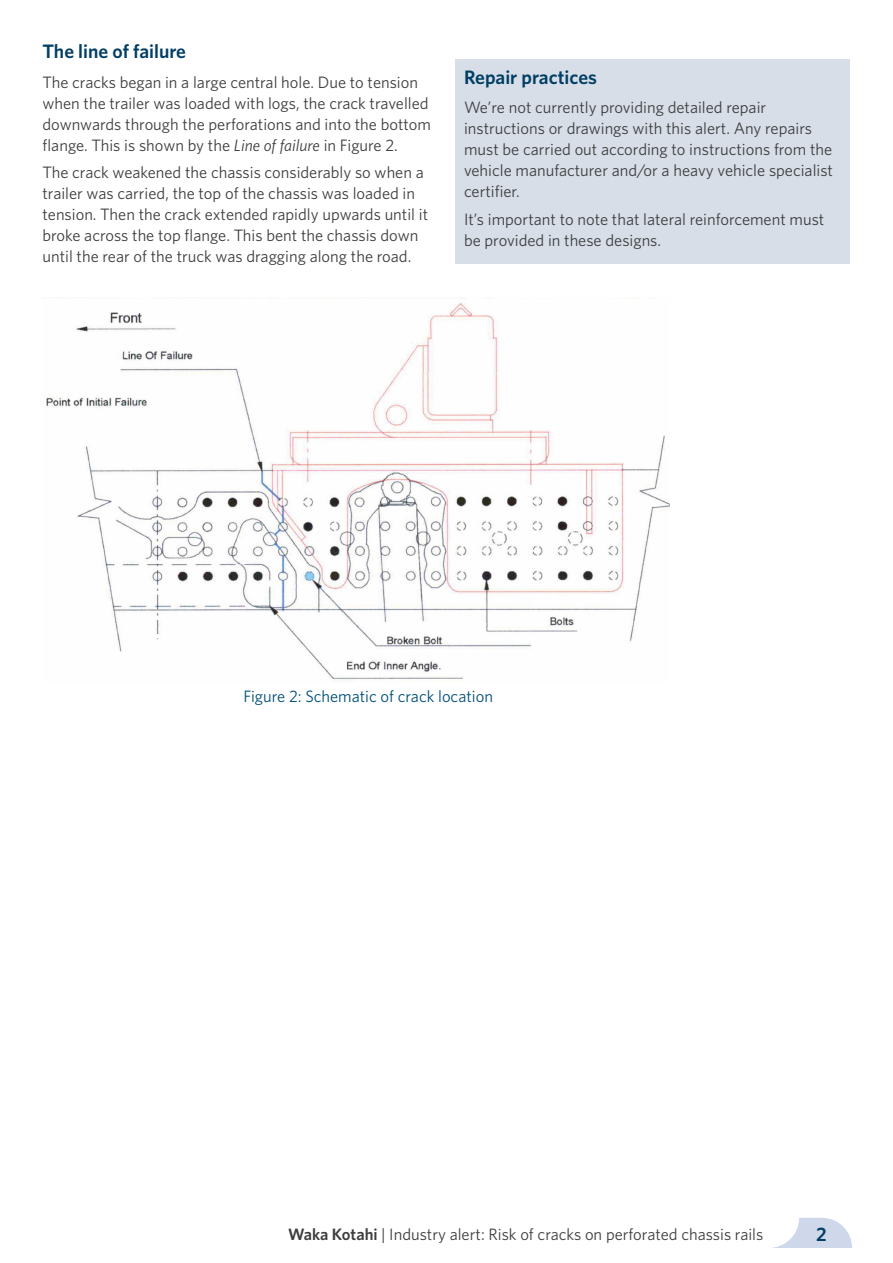
<style>
.page{position:relative;width:893px;height:1263px;background:#fff}
.page>*{position:absolute;margin:0;border:0;box-sizing:border-box;transform-origin:0 0}
.sub_heading{font:600 19.5px "Whitney";color:#003e64}
.body{font:16.5px/21px "Whitney";color:#3e3e3f}
.t1{font:16.5px "Whitney";color:#004f76}
.s1{font-style:italic}
.s2{font-weight:600}
</style>
<div class="page">
<svg style="left:772px;top:1218px;width:80px;height:30px"></svg>
<img style="left:46px;top:303px;width:623px;height:377px">
<div style="left:455px;top:60px;width:395px;height:204px;background:#d7dee8"></div>
<p class="sub_heading" style="left:43px;top:38px;width:145px">The line of failure</p>
<p class="body" style="left:43px;top:71px;width:390px">The cracks began in a large central hole. Due to tension when the trailer was loaded with logs, the crack travelled downwards through the perforations and into the bottom flange. This is shown by the <span class="s1">Line of failure</span> in Figure 2.</p>
<p class="body" style="left:43px;top:161px;width:387px">The crack weakened the chassis considerably so when a trailer was carried, the top of the chassis was loaded in tension. Then the crack extended rapidly upwards until it broke across the top flange. This bent the chassis down until the rear of the truck was dragging along the road.</p>
<p class="sub_heading" style="left:464px;top:64px;width:135px">Repair practices</p>
<p class="body" style="left:464px;top:96px;width:371px">We’re not currently providing detailed repair instructions or drawings with this alert. Any repairs must be carried out according to instructions from the vehicle manufacturer and/or a heavy vehicle specialist certifier.</p>
<p class="body" style="left:464px;top:208px;width:362px">It’s important to note that lateral reinforcement must be provided in these designs.</p>
<p class="t1" style="left:243px;top:685px;width:251px">Figure 2: Schematic of crack location</p>
<p class="body" style="left:288px;top:1223px;width:477px"><span class="s2">Waka Kotahi</span> | Industry alert: Risk of cracks on perforated chassis rails</p>
<p class="sub_heading" style="left:816px;top:1221px;width:12px">2</p>
</div>
